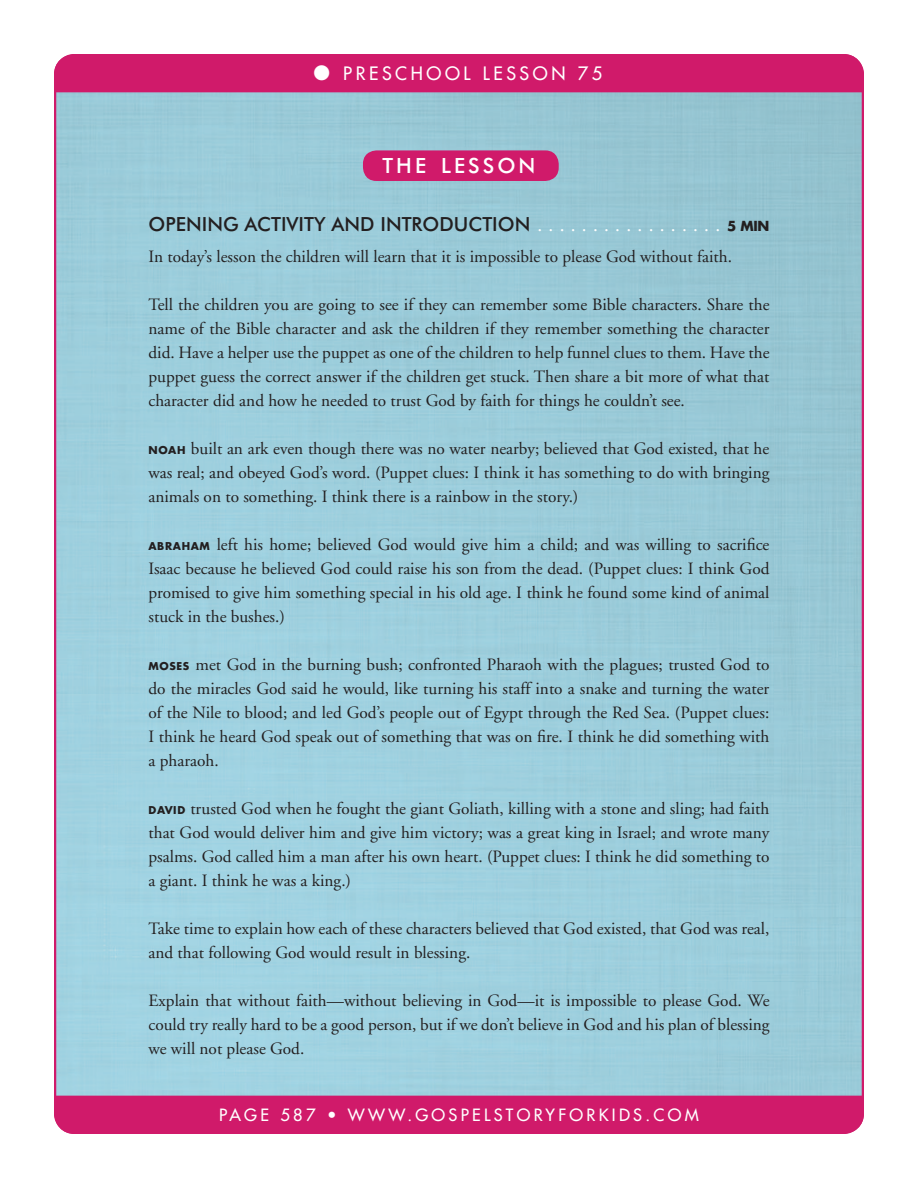
<style>
.page{position:relative;width:918px;height:1188px;background:#fff}
.page>*{position:absolute;margin:0;border:0;box-sizing:border-box;transform-origin:0 0}
.HEAD{font:500 21px "Futura BT";letter-spacing:.145em;color:#fff}
.SUB_1{font:500 19.5px "Futura BT";color:#231f20}
.t1{font:18px "Futura";letter-spacing:.2em;color:#fff}
.TXT{font:17.25px/24px "Adobe Garamond";color:#231f20;text-align:justify}
.t2{font:16.5px "Futura";letter-spacing:.2em;color:#fff}
.s1{font-family:"Adobe Garamond";font-weight:400;color:#fff}
.s2{font-family:"Futura";font-weight:700;font-size:13.5px}
.s3{font-family:"Futura";font-weight:700;font-size:10.5px}
</style>
<div class="page">
<img style="left:57px;top:92px;width:804px;height:1004px">
<div style="left:54px;top:54px;width:810px;height:38px;background:#d01a6a"></div>
<div style="left:363px;top:150px;width:196px;height:31px;background:#d01a6a;border-radius:14px"></div>
<div style="left:54px;top:1096px;width:810px;height:38px;background:#d01a6a"></div>
<p class="t1" style="left:314px;top:62px;width:290px">● PRESCHOOL LESSON 75</p>
<p class="HEAD" style="left:383px;top:153px;width:154px">THE LESSON</p>
<p class="SUB_1" style="left:148px;top:212px;width:623px">OPENING ACTIVITY AND INTRODUCTION <span class="s1">. . . . . . . . . . . . . . . . .</span> <span class="s2">5 MIN</span></p>
<p class="TXT" style="left:148px;top:245px;width:585px">In today’s lesson the children will learn that it is impossible to please God without faith.</p>
<p class="TXT" style="left:148px;top:293px;width:623px">Tell the children you are going to see if they can remember some Bible characters. Share the name of the Bible character and ask the children if they remember something the character did. Have a helper use the puppet as one of the children to help funnel clues to them. Have the puppet guess the correct answer if the children get stuck. Then share a bit more of what that character did and how he needed to trust God by faith for things he couldn’t see.</p>
<p class="TXT" style="left:148px;top:437px;width:622px"><span class="s3">NOAH</span> built an ark even though there was no water nearby; believed that God existed, that he was real; and obeyed God’s word. (Puppet clues: I think it has something to do with bringing animals on to something. I think there is a rainbow in the story.)</p>
<p class="TXT" style="left:148px;top:533px;width:623px"><span class="s3">ABRAHAM</span> left his home; believed God would give him a child; and was willing to sacrifice Isaac because he believed God could raise his son from the dead. (Puppet clues: I think God promised to give him something special in his old age. I think he found some kind of animal stuck in the bushes.)</p>
<p class="TXT" style="left:148px;top:653px;width:622px"><span class="s3">MOSES</span> met God in the burning bush; confronted Pharaoh with the plagues; trusted God to do the miracles God said he would, like turning his staff into a snake and turning the water of the Nile to blood; and led God’s people out of Egypt through the Red Sea. (Puppet clues:<br>I think he heard God speak out of something that was on fire. I think he did something with a pharaoh.</p>
<p class="TXT" style="left:148px;top:797px;width:622px"><span class="s3">DAVID</span> trusted God when he fought the giant Goliath, killing with a stone and sling; had faith that God would deliver him and give him victory; was a great king in Israel; and wrote many psalms. God called him a man after his own heart. (Puppet clues: I think he did something to a giant. I think he was a king.)</p>
<p class="TXT" style="left:148px;top:917px;width:622px">Take time to explain how each of these characters believed that God existed, that God was real, and that following God would result in blessing.</p>
<p class="TXT" style="left:148px;top:989px;width:623px">Explain that without faith—without believing in God—it is impossible to please God. We could try really hard to be a good person, but if we don’t believe in God and his plan of blessing we will not please God.</p>
<p class="t2" style="left:219px;top:1104px;width:481px">PAGE 587 • WWW.GOSPELSTORYFORKIDS.COM</p>
</div>
